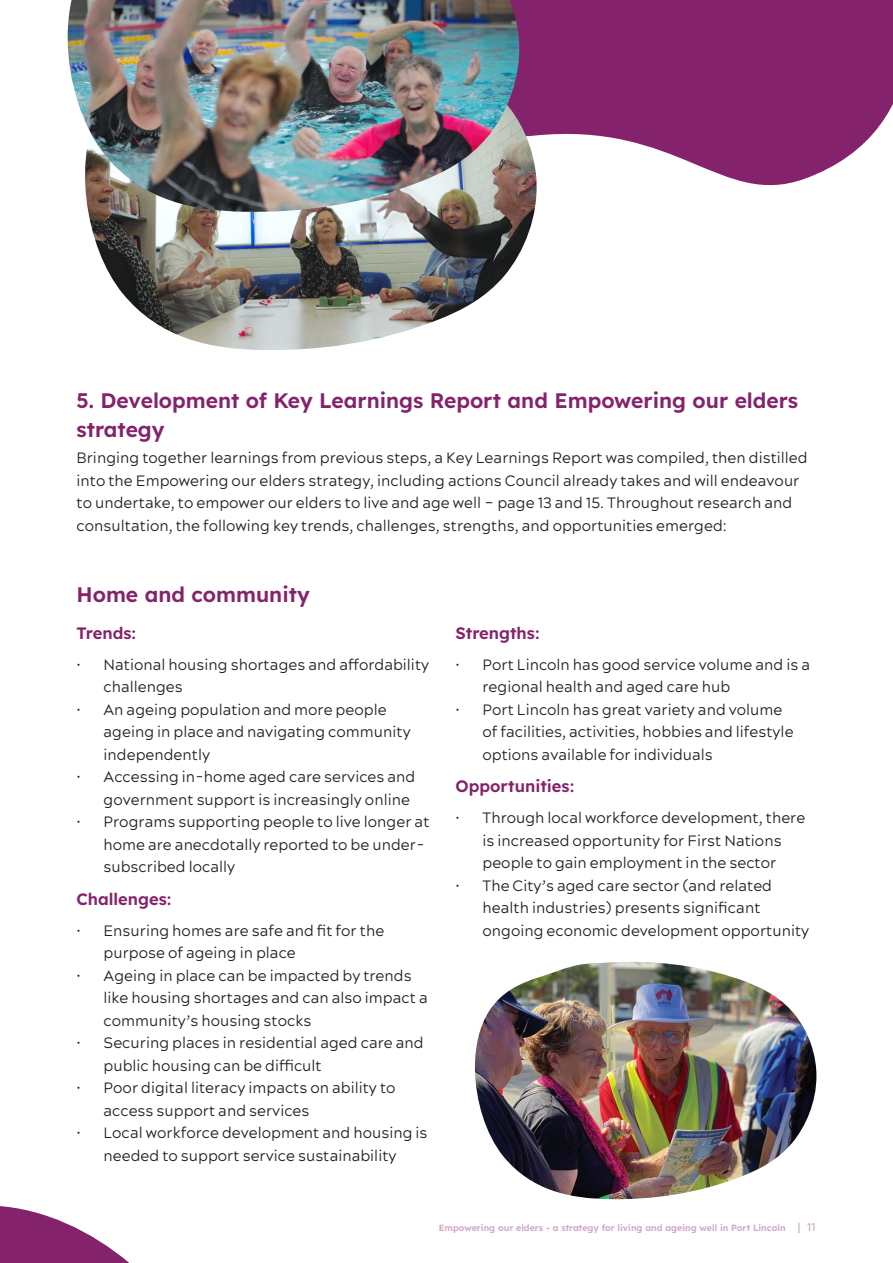
<style>
.page{position:relative;width:893px;height:1263px;background:#fff}
.page>*{position:absolute;margin:0;border:0;box-sizing:border-box;transform-origin:0 0}
.Heading_Two{font:21px/28.5px "Lexend Deca";color:#85226c}
.Heading_Three{font:21px "Lexend Deca";color:#85226c}
.Heading_4{font:16.5px "Lexend Deca";color:#85226c}
.Body{font:15px/22.5px "Acherus Grotesque";color:#231f20}
.t1{font:9px "Lexend Deca";color:#d1a6c7}
.s1{font-family:"Acherus Grotesque";font-weight:700}
.s2{font-size:11.25px}
.s3{font-family:"Acherus Grotesque";font-weight:500;font-size:11.25px}
</style>
<div class="page">
<svg style="left:519px;top:0;width:374px;height:186px;fill:#85226c"></svg>
<svg style="left:0;top:1206px;width:130px;height:57px"></svg>
<img style="left:88px;top:36px;width:450px;height:314px">
<img style="left:68px;top:0;width:451px;height:213px">
<img style="left:475px;top:962px;width:341px;height:238px">
<p class="Heading_Two" style="left:77px;top:385px;width:723px">5. Development of Key Learnings Report and Empowering our elders strategy</p>
<p class="Body" style="left:77px;top:446px;width:733px">Bringing together learnings from previous steps, a Key Learnings Report was compiled, then distilled into the Empowering our elders strategy, including actions Council already takes and will endeavour to undertake, to empower our elders to live and age well – page 13 and 15. Throughout research and consultation, the following key trends, challenges, strengths, and opportunities emerged:</p>
<p class="Heading_Three" style="left:77px;top:579px;width:235px">Home and community</p>
<p class="Heading_4" style="left:77px;top:621px;width:61px">Trends<span class="s1">:</span></p>
<p class="Body" style="left:104px;top:653px;width:327px;text-indent:-27px">• National housing shortages and affordability challenges</p>
<p class="Body" style="left:104px;top:698px;width:309px;text-indent:-27px">• An ageing population and more people ageing in place and navigating community independently</p>
<p class="Body" style="left:104px;top:765px;width:313px;text-indent:-27px">• Accessing in-home aged care services and government support is increasingly online</p>
<p class="Body" style="left:104px;top:810px;width:327px;text-indent:-27px">• Programs supporting people to live longer at home are anecdotally reported to be under&shy;subscribed locally</p>
<p class="Heading_4" style="left:77px;top:887px;width:96px">Challenges<span class="s1">:</span></p>
<p class="Body" style="left:104px;top:919px;width:282px;text-indent:-27px">• Ensuring homes are safe and fit for the purpose of ageing in place</p>
<p class="Body" style="left:104px;top:964px;width:326px;text-indent:-27px">• Ageing in place can be impacted by trends like housing shortages and can also impact a community’s housing stocks</p>
<p class="Body" style="left:104px;top:1031px;width:322px;text-indent:-27px">• Securing places in residential aged care and public housing can be difficult</p>
<p class="Body" style="left:104px;top:1076px;width:294px;text-indent:-27px">• Poor digital literacy impacts on ability to access support and services</p>
<p class="Body" style="left:77px;top:1121px;width:352px;text-align:center">• Local workforce development and housing is needed to support service sustainability</p>
<p class="Heading_4" style="left:455px;top:621px;width:86px">Strengths<span class="s1">:</span></p>
<p class="Body" style="left:482px;top:653px;width:329px;text-indent:-27px">• Port Lincoln has good service volume and is a regional health and aged care hub</p>
<p class="Body" style="left:482px;top:698px;width:313px;text-indent:-27px">• Port Lincoln has great variety and volume of facilities, activities, hobbies and lifestyle options available for individuals</p>
<p class="Heading_4" style="left:455px;top:774px;width:120px">Opportunities<span class="s1">:</span></p>
<p class="Body" style="left:455px;top:806px;width:351px;text-align:center">• Through local workforce development, there is increased opportunity for First Nations people to gain employment in the sector</p>
<p class="Body" style="left:482px;top:874px;width:328px;text-indent:-27px">• The City’s aged care sector (and related health industries) presents significant ongoing economic development opportunity</p>
<p class="t1" style="left:439px;top:1222px;width:378px">Empowering our elders - a strategy for living and ageing well in Port Lincoln <span class="s2">|</span> <span class="s3">11</span></p>
</div>
